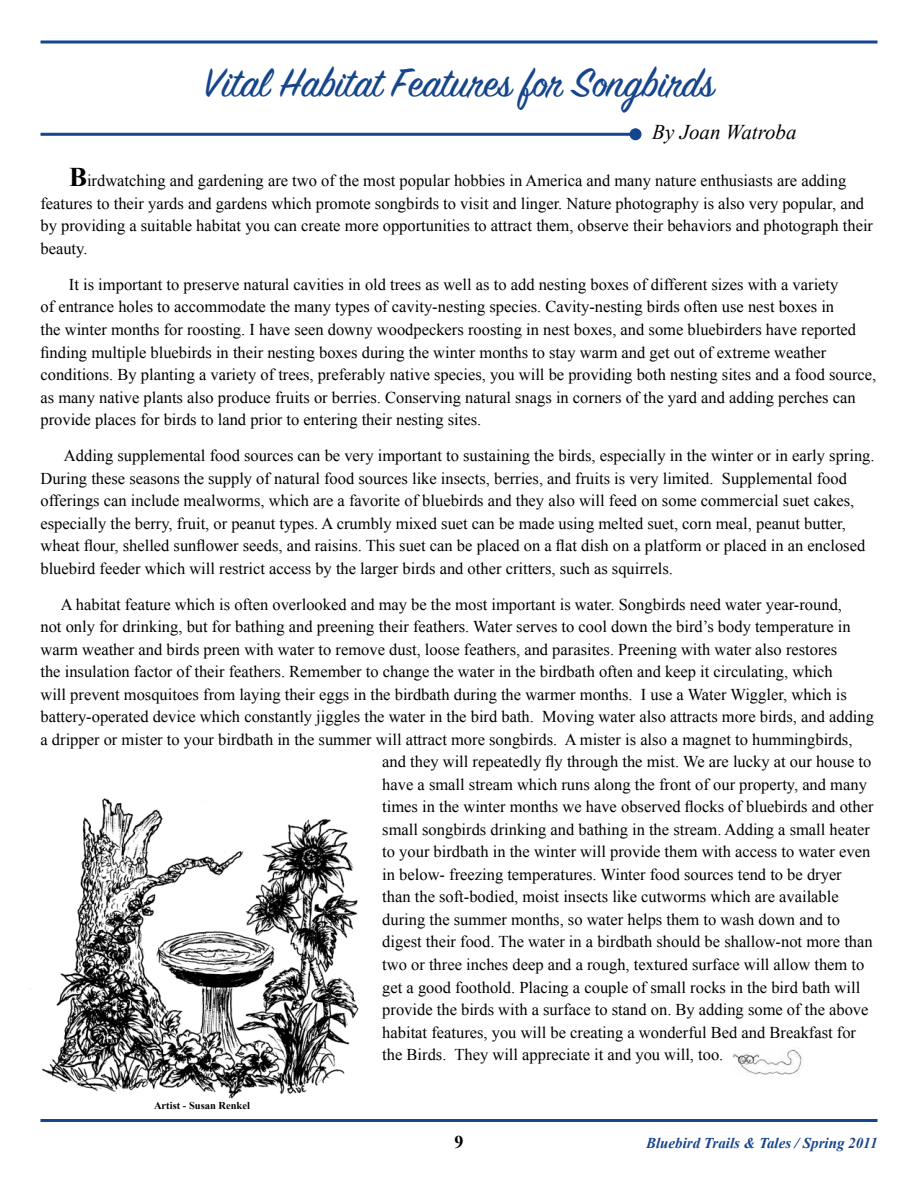
<style>
.page{position:relative;width:918px;height:1188px;background:#fff}
.page>*{position:absolute;margin:0;border:0;box-sizing:border-box;transform-origin:0 0}
.t1{font:45px "Sign Painter House Script";color:#15458d}
.t2{font:italic 21px "Times New Roman";color:#000}
.t3{font:700 18px "Times New Roman";color:#000}
.t4{font:16.5px/22.5px "Times New Roman";color:#000}
.t5{font:italic 700 15px "Times New Roman";color:#15458d}
.t6{font:700 10.5px "Times New Roman";color:#000}
.s1{font-weight:700;font-size:27px}
</style>
<div class="page">
<svg style="left:40px;top:40px;width:838px;height:4px;background:#4f73a9"></svg>
<hr style="left:40px;top:1119px;width:838px;height:3px;background:#15458d">
<img style="left:30px;top:798px;width:329px;height:301px">
<hr style="left:40px;top:133px;width:596px;height:3px;background:#15458d">
<div style="left:630px;top:128px;width:12px;height:12px;background:#15458d;border-radius:50%"></div>
<img style="left:732px;top:1048px;width:70px;height:27px">
<h1 class="t1" style="left:204px;top:61px;width:511px">Vital Habitat Features for Songbirds</h1>
<p class="t2" style="left:652px;top:118px;width:146px">By Joan Watroba</p>
<p class="t4" style="left:40px;top:169px;width:834px;text-indent:29px"><span class="s1">B</span>irdwatching and gardening are two of the most popular hobbies in America and many nature enthusiasts are adding features to their yards and gardens which promote songbirds to visit and linger. Nature photography is also very popular, and by providing a suitable habitat you can create more opportunities to attract them, observe their behaviors and photograph their beauty.</p>
<p class="t4" style="left:40px;top:273px;width:837px;text-indent:29px">It is important to preserve natural cavities in old trees as well as to add nesting boxes of different sizes with a variety<br>of entrance holes to accommodate the many types of cavity-nesting species. Cavity-nesting birds often use nest boxes in<br>the winter months for roosting. I have seen downy woodpeckers roosting in nest boxes, and some bluebirders have reported finding multiple bluebirds in their nesting boxes during the winter months to stay warm and get out of extreme weather conditions. By planting a variety of trees, preferably native species, you will be providing both nesting sites and a food source, as many native plants also produce fruits or berries. Conserving natural snags in corners of the yard and adding perches can provide places for birds to land prior to entering their nesting sites.</p>
<p class="t4" style="left:40px;top:444px;width:836px;text-indent:23px">Adding supplemental food sources can be very important to sustaining the birds, especially in the winter or in early spring.<br>During these seasons the supply of natural food sources like insects, berries, and fruits is very limited. Supplemental food offerings can include mealworms, which are a favorite of bluebirds and they also will feed on some commercial suet cakes, especially the berry, fruit, or peanut types. A crumbly mixed suet can be made using melted suet, corn meal, peanut butter, wheat flour, shelled sunflower seeds, and raisins. This suet can be placed on a flat dish on a platform or placed in an enclosed bluebird feeder which will restrict access by the larger birds and other critters, such as squirrels.</p>
<p class="t4" style="left:40px;top:593px;width:835px;text-indent:20px">A habitat feature which is often overlooked and may be the most important is water. Songbirds need water year-round,<br>not only for drinking, but for bathing and preening their feathers. Water serves to cool down the bird’s body temperature in warm weather and birds preen with water to remove dust, loose feathers, and parasites. Preening with water also restores<br>the insulation factor of their feathers. Remember to change the water in the birdbath often and keep it circulating, which<br>will prevent mosquitoes from laying their eggs in the birdbath during the warmer months. I use a Water Wiggler, which is battery-operated device which constantly jiggles the water in the bird bath. Moving water also attracts more birds, and adding a dripper or mister to your birdbath in the summer will attract more songbirds. A mister is also a magnet to hummingbirds,</p>
<p class="t6" style="left:154px;top:1098px;width:97px">Artist - Susan Renkel</p>
<p class="t4" style="left:382px;top:750px;width:493px">and they will repeatedly fly through the mist. We are lucky at our house to have a small stream which runs along the front of our property, and many times in the winter months we have observed flocks of bluebirds and other small songbirds drinking and bathing in the stream. Adding a small heater to your birdbath in the winter will provide them with access to water even in below- freezing temperatures. Winter food sources tend to be dryer than the soft-bodied, moist insects like cutworms which are available during the summer months, so water helps them to wash down and to digest their food. The water in a birdbath should be shallow-not more than two or three inches deep and a rough, textured surface will allow them to get a good foothold. Placing a couple of small rocks in the bird bath will provide the birds with a surface to stand on. By adding some of the above habitat features, you will be creating a wonderful Bed and Breakfast for the Birds. They will appreciate it and you will, too.</p>
<p class="t3" style="left:454px;top:1129px;width:10px">9</p>
<p class="t5" style="left:646px;top:1132px;width:233px">Bluebird Trails &amp; Tales / Spring 2011</p>
</div>
